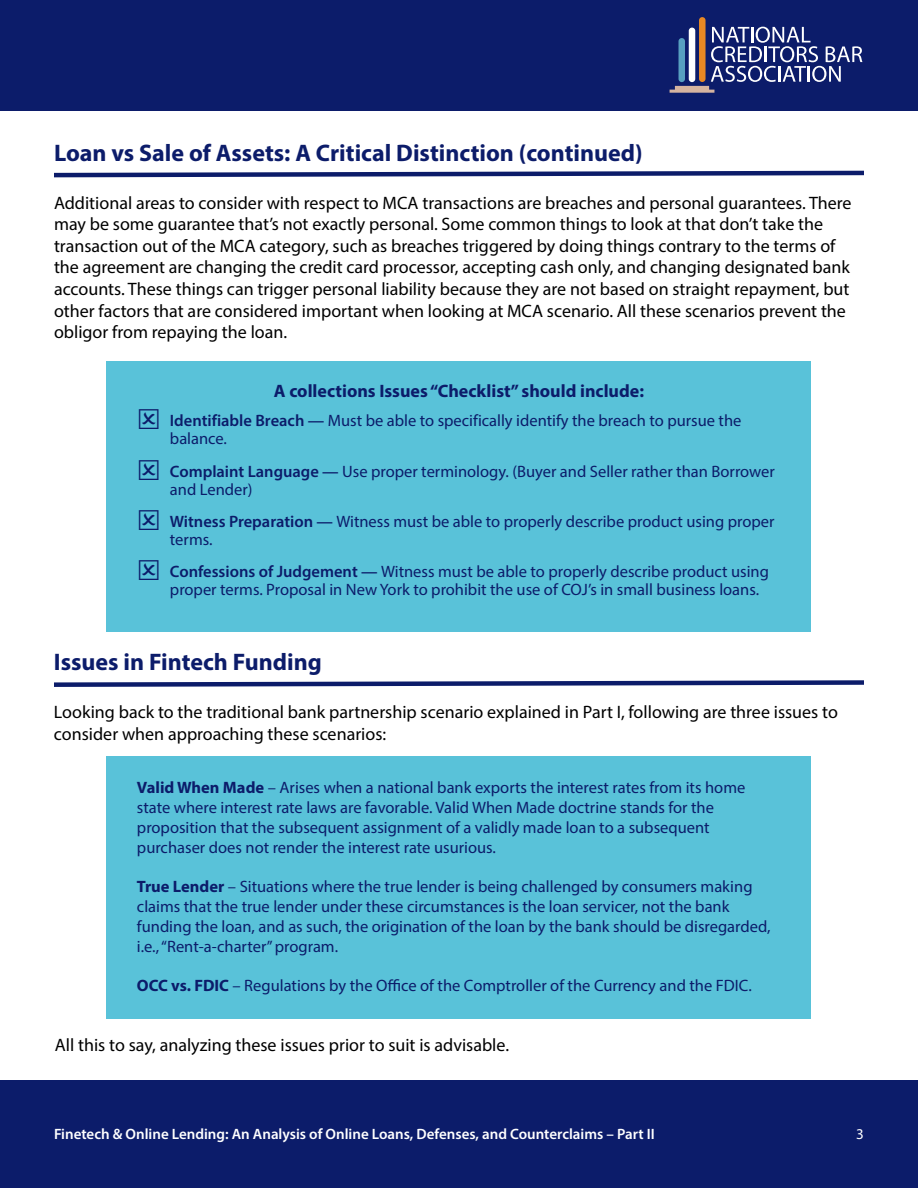
<style>
.page{position:relative;width:918px;height:1188px;background:#fff}
.page>*{position:absolute;margin:0;border:0;box-sizing:border-box;transform-origin:0 0}
.t1{font:700 24px "Myriad Pro";color:#0c1c6a}
.t2{font:18px/21.6px "Myriad Pro";color:#000}
.t3{font:700 18px "Myriad Pro";color:#0c1c6a}
.t4{font:16.5px/18px "Myriad Pro";color:#0c1c6a}
.t5{font:600 15px "Myriad Pro";color:#fff}
.t6{font:15px "Myriad Pro";color:#fff}
.s1{font-weight:600}
.s2{font-weight:700}
</style>
<div class="page">
<div style="left:0;top:0;width:918px;height:110px;background:#0c1c6a"></div>
<div style="left:699px;top:17px;width:7px;height:65px;background:#e88824;border-radius:3px"></div>
<svg style="left:670px;top:27px;width:192px;height:66px"></svg>
<div style="left:0;top:1081px;width:918px;height:107px;background:#0c1c6a"></div>
<svg style="left:54px;top:170px;width:810px;height:8px"></svg>
<svg style="left:54px;top:680px;width:810px;height:7px"></svg>
<div style="left:107px;top:361px;width:704px;height:271px;background:#59c2d9"></div>
<div style="left:107px;top:756px;width:704px;height:263px;background:#59c2d9"></div>
<p class="t1" style="left:54px;top:137px;width:590px">Loan vs Sale of Assets: A Critical Distinction (continued)</p>
<p class="t2" style="left:54px;top:191px;width:799px">Additional areas to consider with respect to MCA transactions are breaches and personal guarantees. There may be some guarantee that’s not exactly personal. Some common things to look at that don’t take the transaction out of the MCA category, such as breaches triggered by doing things contrary to the terms of the agreement are changing the credit card processor, accepting cash only, and changing designated bank accounts. These things can trigger personal liability because they are not based on straight repayment, but other factors that are considered important when looking at MCA scenario. All these scenarios prevent the obligor from repaying the loan.</p>
<p class="t3" style="left:274px;top:379px;width:372px">A collections Issues “Checklist” should include:</p>
<p class="t4" style="left:170px;top:411px;width:573px"><span class="s1">Identifiable Breach —</span> Must be able to specifically identify the breach to pursue the balance.</p>
<p class="t4" style="left:170px;top:462px;width:606px"><span class="s1">Complaint Language —</span> Use proper terminology. (Buyer and Seller rather than Borrower and Lender)</p>
<p class="t4" style="left:170px;top:512px;width:606px"><span class="s1">Witness Preparation —</span> Witness must be able to properly describe product using proper terms.</p>
<p class="t4" style="left:170px;top:563px;width:601px"><span class="s1">Confessions of Judgement —</span> Witness must be able to properly describe product using proper terms. Proposal in New York to prohibit the use of COJ’s in small business loans.</p>
<p class="t1" style="left:54px;top:647px;width:269px">Issues in Fintech Funding</p>
<p class="t2" style="left:54px;top:701px;width:785px">Looking back to the traditional bank partnership scenario explained in Part I, following are three issues to consider when approaching these scenarios:</p>
<p class="t4" style="left:137px;top:778px;width:610px;line-height:19.8px"><span class="s2">Valid When Made</span> – Arises when a national bank exports the interest rates from its home state where interest rate laws are favorable. Valid When Made doctrine stands for the</p>
<p class="t4" style="left:137px;top:818px;width:574px">proposition that the subsequent assignment of a validly made loan to a subsequent</p>
<p class="t4" style="left:137px;top:838px;width:361px">purchaser does not render the interest rate usurious.</p>
<p class="t4" style="left:137px;top:877px;width:617px;line-height:19.8px"><span class="s2">True Lender</span> – Situations where the true lender is being challenged by consumers making claims that the true lender under these circumstances is the loan servicer, not the bank</p>
<p class="t4" style="left:137px;top:916px;width:635px;line-height:19.8px">funding the loan, and as such, the origination of the loan by the bank should be disregarded, i.e., “Rent-a-charter” program.</p>
<p class="t4" style="left:137px;top:976px;width:616px"><span class="s2">OCC vs. FDIC</span> – Regulations by the Office of the Comptroller of the Currency and the FDIC.</p>
<p class="t2" style="left:55px;top:1034px;width:456px">All this to say, analyzing these issues prior to suit is advisable.</p>
<p class="t5" style="left:54px;top:1125px;width:602px">Finetech &amp; Online Lending: An Analysis of Online Loans, Defenses, and Counterclaims – Part II</p>
<p class="t6" style="left:856px;top:1125px;width:9px">3</p>
</div>
